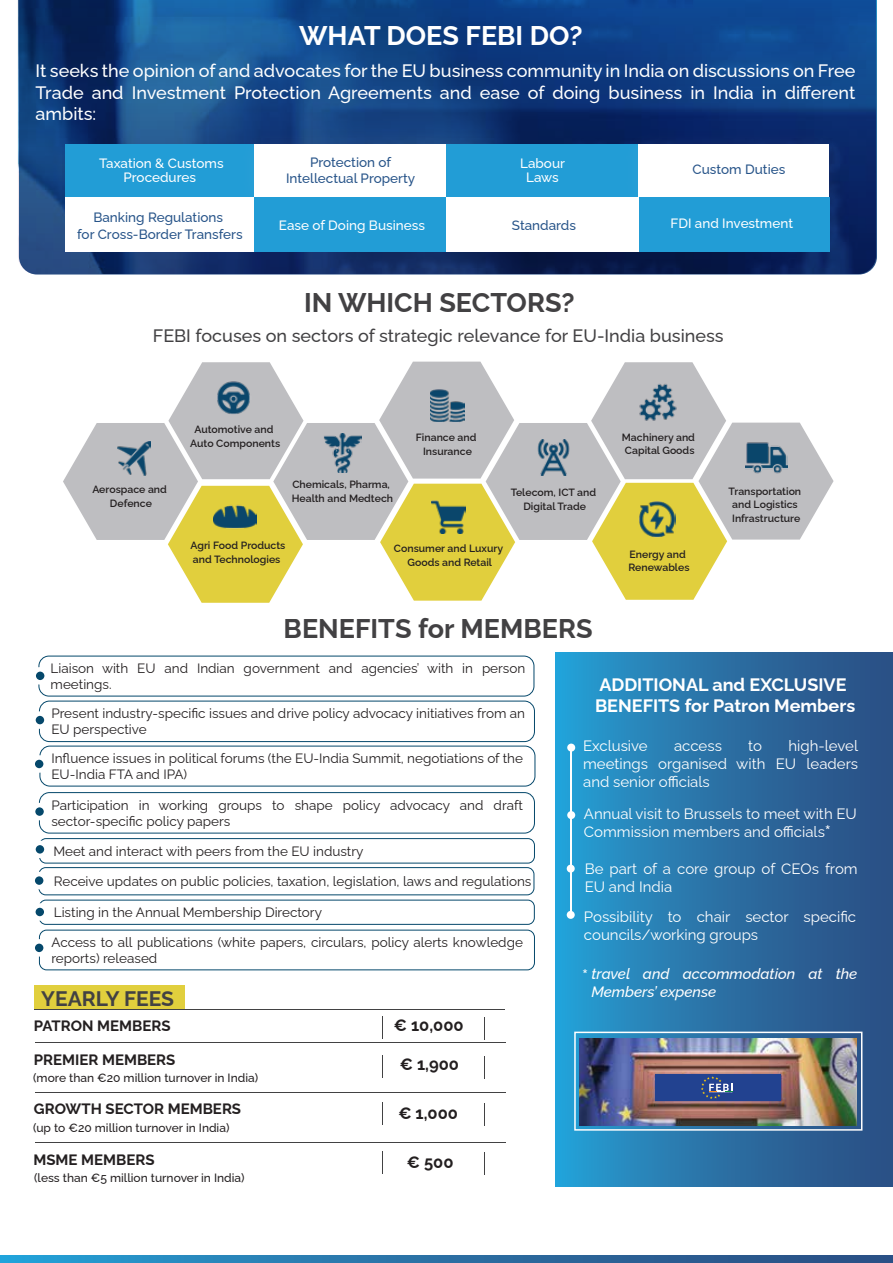
<style>
.page{position:relative;width:893px;height:1263px;background:#fff}
.page>*{position:absolute;margin:0;border:0;box-sizing:border-box;transform-origin:0 0}
.t1{font:700 27px "Raleway";color:#424143}
.t2{font:700 27px "Raleway";color:#fff}
.t3{font:700 21px "Raleway";color:#424143}
.t4{font:21px "Raleway";color:#fff}
.t5{font:500 18px/21.6px "Raleway";color:#fff;text-align:justify}
.t6{font:500 18px "Raleway";color:#424143}
.t7{font:700 18px/21.6px "Raleway";color:#fff}
.t8{font:700 16.5px "Raleway";color:#231f20}
.t9{font:15px/18px "Raleway";color:#fff}
.t10{font:700 15px "Raleway";color:#231f20}
.t11{font:italic 500 15px/18px "Raleway";color:#fff}
.t12{font:13.5px/16.2px "Raleway";color:#231f20}
.t13{font:500 13.5px/16.8px "Raleway";color:#275489;text-align:center}
.t14{font:500 13.5px/13.8px "Raleway";color:#fff;text-align:center}
.t15{font:500 12px "Raleway";color:#231f20}
.t16{font:600 10.5px/13.8px "Raleway";color:#231f20;text-align:center}
</style>
<div class="page">
<div style="left:34px;top:986px;width:150px;height:23px;background:#e1cf3d"></div>
<div style="left:556px;top:653px;width:337px;height:534px;background:linear-gradient(to right,#279dd2,#2d497e)"></div>
<svg style="left:19px;top:36px;width:858px;height:238px;background:#123d7b"></svg>
<svg style="left:17px;top:0;width:860px;height:36px;background:#0f478b"></svg>
<div style="left:65px;top:144px;width:192px;height:54px;background:#229dd6"></div>
<img style="left:232px;top:122px;width:237px;height:76px">
<div style="left:254px;top:144px;width:192px;height:54px;background:#fff"></div>
<div style="left:446px;top:144px;width:193px;height:54px;background:#229dd6"></div>
<img style="left:614px;top:122px;width:238px;height:98px">
<div style="left:639px;top:144px;width:190px;height:54px;background:#fff"></div>
<div style="left:65px;top:198px;width:192px;height:54px;background:#fff"></div>
<div style="left:254px;top:198px;width:192px;height:54px;background:#229dd6"></div>
<div style="left:637px;top:197px;width:192px;height:54px;background:#229dd6"></div>
<div style="left:446px;top:198px;width:192px;height:54px;background:#fff"></div>
<svg style="left:63px;top:362px;width:771px;height:241px"></svg>
<img style="left:117px;top:442px;width:34px;height:34px">
<img style="left:216px;top:380px;width:35px;height:35px">
<img style="left:213px;top:495px;width:44px;height:43px">
<img style="left:323px;top:434px;width:39px;height:38px">
<img style="left:430px;top:388px;width:34px;height:34px">
<img style="left:431px;top:500px;width:34px;height:34px">
<img style="left:536px;top:440px;width:36px;height:36px">
<img style="left:636px;top:380px;width:45px;height:45px">
<img style="left:639px;top:500px;width:37px;height:37px">
<img style="left:745px;top:436px;width:43px;height:43px">
<hr style="left:571px;top:748px;width:1px;height:167px;background:#fff">
<svg style="left:567px;top:743px;width:8px;height:9px"></svg>
<svg style="left:567px;top:811px;width:8px;height:8px"></svg>
<svg style="left:567px;top:864px;width:8px;height:9px"></svg>
<svg style="left:567px;top:911px;width:8px;height:8px"></svg>
<hr style="left:34px;top:1009px;width:471px;height:1px;background:#424243">
<svg style="left:382px;top:1016px;width:1px;height:22px"></svg>
<svg style="left:484px;top:1017px;width:1px;height:23px"></svg>
<svg style="left:382px;top:1055px;width:1px;height:22px"></svg>
<svg style="left:484px;top:1057px;width:1px;height:22px"></svg>
<svg style="left:382px;top:1102px;width:1px;height:22px"></svg>
<svg style="left:484px;top:1103px;width:1px;height:22px"></svg>
<svg style="left:382px;top:1151px;width:1px;height:22px"></svg>
<svg style="left:484px;top:1152px;width:1px;height:23px"></svg>
<hr style="left:35px;top:1042px;width:471px;height:1px;background:#424243">
<hr style="left:35px;top:1092px;width:471px;height:1px;background:#424243">
<hr style="left:35px;top:1142px;width:471px;height:1px;background:#424243">
<img style="left:580px;top:1038px;width:276px;height:88px">
<div style="left:574px;top:1031px;width:288px;height:100px;border:2px solid #fff"></div>
<svg style="left:0;top:1255px;width:893px;height:8px;background:#2972a7"></svg>
<div style="left:656px;top:1074px;width:125px;height:27px;background:#224290"></div>
<div style="left:39px;top:656px;width:495px;height:40px;border:1px solid #05486b;border-radius:10px"></div>
<div style="left:39px;top:701px;width:496px;height:41px;border:1px solid #05486b;border-radius:10px"></div>
<div style="left:40px;top:746px;width:495px;height:40px;border:1px solid #05486b;border-radius:10px"></div>
<div style="left:39px;top:792px;width:496px;height:41px;border:1px solid #05486b;border-radius:10px"></div>
<div style="left:39px;top:867px;width:495px;height:28px;border:1px solid #05486b;border-radius:7px"></div>
<div style="left:39px;top:930px;width:496px;height:40px;border:1px solid #05486b;border-radius:7px"></div>
<div style="left:39px;top:838px;width:496px;height:25px;border:1px solid #05486b;border-radius:7px"></div>
<div style="left:39px;top:900px;width:496px;height:25px;border:1px solid #05486b;border-radius:7px"></div>
<svg style="left:33px;top:714px;width:13px;height:12px"></svg>
<div style="left:31px;top:711px;width:18px;height:18px;border:4px solid #fff;border-radius:50%"></div>
<svg style="left:33px;top:757px;width:13px;height:13px"></svg>
<div style="left:30px;top:755px;width:18px;height:18px;border:4px solid #fff;border-radius:50%"></div>
<div style="left:33px;top:805px;width:13px;height:13px;background:#05486b;border-radius:50%"></div>
<div style="left:31px;top:803px;width:17px;height:17px;border:4px solid #fff;border-radius:50%"></div>
<svg style="left:33px;top:843px;width:13px;height:13px"></svg>
<div style="left:31px;top:841px;width:18px;height:17px;border:4px solid #fff;border-radius:50%"></div>
<svg style="left:33px;top:874px;width:13px;height:13px"></svg>
<div style="left:30px;top:872px;width:18px;height:17px;border:4px solid #fff;border-radius:50%"></div>
<svg style="left:33px;top:905px;width:13px;height:13px"></svg>
<div style="left:31px;top:903px;width:18px;height:18px;border:4px solid #fff;border-radius:50%"></div>
<svg style="left:33px;top:941px;width:13px;height:13px"></svg>
<div style="left:30px;top:939px;width:18px;height:17px;border:4px solid #fff;border-radius:50%"></div>
<svg style="left:701px;top:1076px;width:32px;height:23px"></svg>
<svg style="left:34px;top:669px;width:13px;height:13px"></svg>
<div style="left:31px;top:667px;width:18px;height:17px;border:4px solid #fff;border-radius:50%"></div>
<h1 class="t2" style="left:299px;top:14px;width:285px">WHAT DOES FEBI DO?</h1>
<h3 class="t5" style="left:36px;top:58px;width:821px">It seeks the opinion of and advocates for the EU business community in India on discussions on Free Trade and Investment Protection Agreements and ease of doing business in India in different ambits:</h3>
<p class="t14" style="left:99px;top:155px;width:126px">Taxation &amp; Customs<br>Procedures</p>
<p class="t13" style="left:286px;top:152px;width:131px">Protection of<br>Intellectual Property</p>
<p class="t13" style="left:693px;top:159px;width:94px">Custom Duties</p>
<p class="t14" style="left:520px;top:155px;width:46px">Labour<br>Laws</p>
<p class="t13" style="left:77px;top:207px;width:167px">Banking Regulations<br>for Cross-Border Transfers</p>
<p class="t14" style="left:279px;top:216px;width:148px">Ease of Doing Business</p>
<p class="t13" style="left:512px;top:215px;width:66px">Standards</p>
<p class="t14" style="left:670px;top:215px;width:124px">FDI and Investment</p>
<h1 class="t1" style="left:304px;top:281px;width:272px">IN WHICH SECTORS?</h1>
<h3 class="t6" style="left:153px;top:322px;width:572px">FEBI focuses on sectors of strategic relevance for EU-India business</h3>
<p class="t16" style="left:92px;top:481px;width:76px">Aerospace and<br>Defence</p>
<p class="t16" style="left:190px;top:421px;width:91px">Automotive and<br>Auto Components</p>
<p class="t16" style="left:292px;top:476px;width:103px;text-align:left">Chemicals, Pharma,<br>Health and Medtech</p>
<p class="t16" style="left:416px;top:429px;width:62px">Finance and<br>Insurance</p>
<p class="t16" style="left:511px;top:484px;width:87px">Telecom, ICT and<br>Digital Trade</p>
<p class="t16" style="left:190px;top:537px;width:96px;text-align:left">Agri Food Products and Technologies</p>
<p class="t16" style="left:394px;top:540px;width:111px">Consumer and Luxury<br>Goods and Retail</p>
<h1 class="t1" style="left:284px;top:607px;width:310px">BENEFITS for MEMBERS</h1>
<p class="t16" style="left:622px;top:429px;width:75px;text-align:left">Machinery and<br>Capital Goods</p>
<p class="t16" style="left:628px;top:546px;width:63px;text-align:left">Energy and<br>Renewables</p>
<p class="t16" style="left:729px;top:483px;width:74px">Transportation and Logistics<br>Infrastructure</p>
<p class="t12" style="left:51px;top:658px;width:476px">Liaison with EU and Indian government and agencies’ with in person meetings.</p>
<p class="t12" style="left:51px;top:703px;width:475px">Present industry-specific issues and drive policy advocacy initiatives from an<br>EU perspective</p>
<p class="t12" style="left:51px;top:748px;width:473px">Influence issues in political forums (the EU-India Summit, negotiations of the<br>EU-India FTA and IPA)</p>
<p class="t12" style="left:51px;top:796px;width:473px">Participation in working groups to shape policy advocacy and draft sector-specific policy papers</p>
<p class="t12" style="left:53px;top:835px;width:480px;line-height:29.5px">Meet and interact with peers from the EU industry<br>Receive updates on public policies, taxation, legislation, laws and regulations</p>
<p class="t12" style="left:54px;top:903px;width:270px">Listing in the Annual Membership Directory</p>
<p class="t12" style="left:51px;top:932px;width:473px">Access to all publications (white papers, circulars, policy alerts knowledge reports) released</p>
<h2 class="t3" style="left:41px;top:981px;width:134px">YEARLY FEES</h2>
<p class="t10" style="left:34px;top:1014px;width:138px">PATRON MEMBERS</p>
<p class="t8" style="left:394px;top:1012px;width:71px">€ 10,000</p>
<p class="t8" style="left:400px;top:1051px;width:61px">€ 1,900</p>
<p class="t10" style="left:34px;top:1047px;width:143px">PREMIER MEMBERS</p>
<p class="t15" style="left:33px;top:1068px;width:226px">(more than €20 million turnover in India)</p>
<p class="t10" style="left:34px;top:1096px;width:209px">GROWTH SECTOR MEMBERS</p>
<p class="t8" style="left:398px;top:1100px;width:61px">€ 1,000</p>
<p class="t15" style="left:33px;top:1118px;width:198px">(up to €20 million turnover in India)</p>
<p class="t10" style="left:33px;top:1147px;width:123px">MSME MEMBERS</p>
<p class="t8" style="left:407px;top:1149px;width:48px">€ 500</p>
<p class="t15" style="left:34px;top:1168px;width:212px">(less than €5 million turnover in India)</p>
<h3 class="t7" style="left:595px;top:672px;width:262px">ADDITIONAL and EXCLUSIVE<br>BENEFITS for Patron Members</h3>
<p class="t9" style="left:583px;top:735px;width:277px;text-align:justify;text-indent:205px">high-level meetings organised with EU leaders and senior officials</p>
<p class="t9" style="left:584px;top:803px;width:275px">Annual visit to Brussels to meet with EU<br>Commission members and officials</p>
<p class="t9" style="left:585px;top:857px;width:275px">Be part of a core group of CEOs from<br>EU and India</p>
<p class="t9" style="left:584px;top:905px;width:274px">Possibility to chair sector specific councils/working groups</p>
<p class="t11" style="left:591px;top:963px;width:267px">travel and accommodation at the<br>Members’ expense</p>
<p class="t9" style="left:583px;top:735px;width:66px">Exclusive</p>
<p class="t9" style="left:674px;top:735px;width:49px">access</p>
<p class="t9" style="left:748px;top:735px;width:15px">to</p>
<h2 class="t4" style="left:824px;top:816px;width:8px">*</h2>
<h2 class="t4" style="left:582px;top:960px;width:8px">*</h2>
</div>
